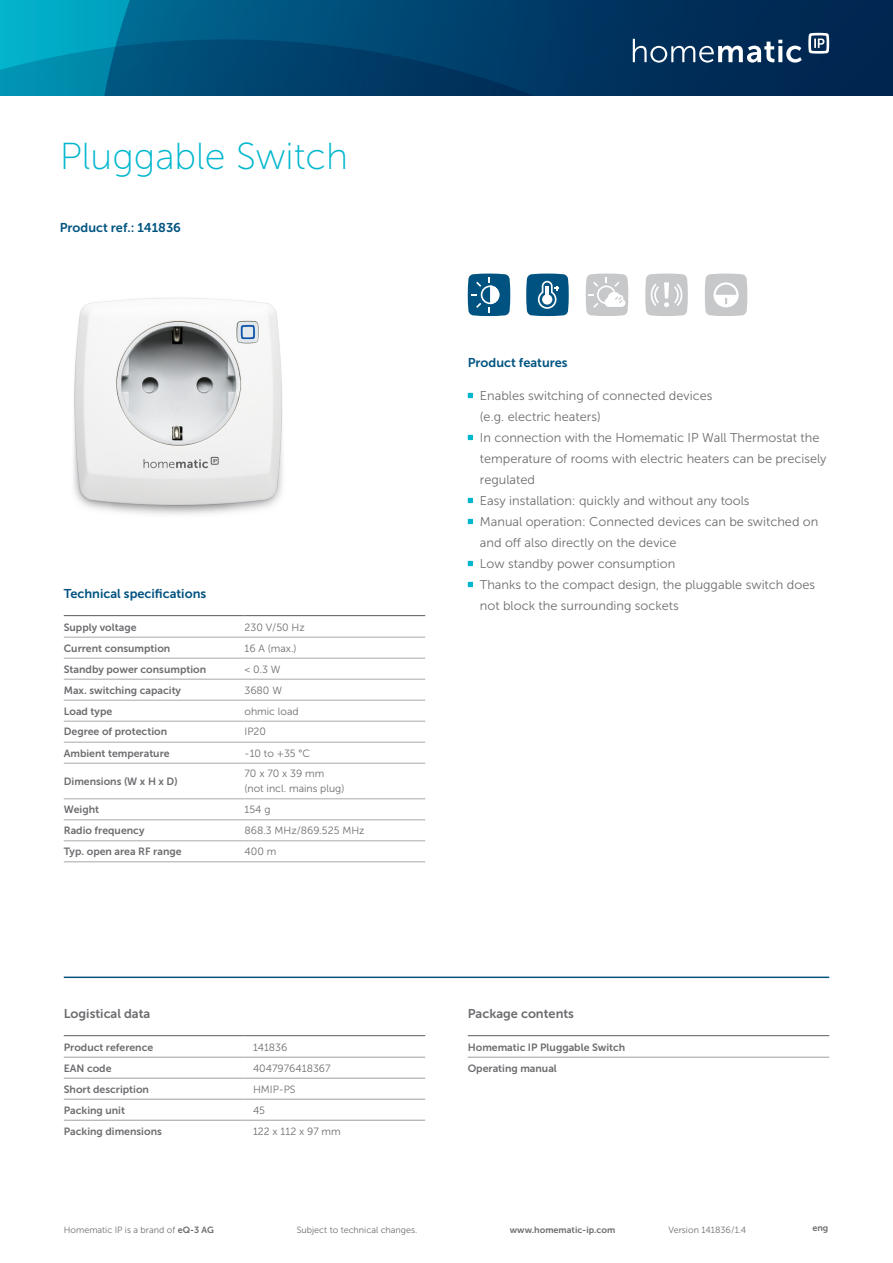
<style>
.page{position:relative;width:893px;height:1263px;background:#fff}
.page>*{position:absolute;margin:0;border:0;box-sizing:border-box;transform-origin:0 0}
.Headline{font:37.5px "Museo Sans 100";color:#00b7ce}
.Fließtext{font:12.75px/21px "Museo Sans 300";color:#6c6d70}
.Zwischenüberschrift{font:12.75px "Museo Sans 700";color:#005381}
.Subheadline{font:12.75px "Museo Sans 700";color:#6c6d70}
.Headline-2{font:12.75px "Museo Sans 700";color:#005381}
.Tabelle_bold_700{font:10.5px "Museo Sans 700";color:#6c6d70}
.Tabelle_regular_300{font:10.5px/15px "Museo Sans 300";color:#6c6d70}
.Fußnote{font:9px "Museo Sans 300";color:#6c6d70}
.Fußnote-2{font:9px "Museo Sans 700";color:#6c6d70}
.s1{font-family:"Museo Sans 700"}
</style>
<div class="page">
<hr style="left:64px;top:976px;width:765px;height:2px;background:#005381">
<svg style="left:468px;top:393px;width:5px;height:5px"></svg>
<svg style="left:468px;top:435px;width:5px;height:5px"></svg>
<svg style="left:468px;top:498px;width:5px;height:5px"></svg>
<svg style="left:468px;top:519px;width:5px;height:5px"></svg>
<svg style="left:468px;top:561px;width:5px;height:5px"></svg>
<svg style="left:468px;top:582px;width:5px;height:5px"></svg>
<hr style="left:64px;top:615px;width:180px;height:1px;background:#6c6d70">
<hr style="left:244px;top:615px;width:181px;height:1px;background:#6c6d70">
<hr style="left:64px;top:637px;width:180px;height:1px;background:#a8a9ad">
<hr style="left:244px;top:637px;width:181px;height:1px;background:#a8a9ad">
<hr style="left:64px;top:658px;width:180px;height:1px;background:#a8a9ad">
<hr style="left:244px;top:658px;width:181px;height:1px;background:#a8a9ad">
<hr style="left:64px;top:679px;width:180px;height:1px;background:#a8a9ad">
<hr style="left:244px;top:679px;width:181px;height:1px;background:#a8a9ad">
<hr style="left:64px;top:700px;width:180px;height:1px;background:#a8a9ad">
<hr style="left:244px;top:700px;width:181px;height:1px;background:#a8a9ad">
<hr style="left:64px;top:721px;width:180px;height:1px;background:#a8a9ad">
<hr style="left:244px;top:721px;width:181px;height:1px;background:#a8a9ad">
<hr style="left:64px;top:742px;width:180px;height:1px;background:#a8a9ad">
<hr style="left:244px;top:742px;width:181px;height:1px;background:#a8a9ad">
<hr style="left:64px;top:763px;width:180px;height:1px;background:#a8a9ad">
<hr style="left:244px;top:763px;width:181px;height:1px;background:#a8a9ad">
<hr style="left:64px;top:798px;width:180px;height:1px;background:#a8a9ad">
<hr style="left:244px;top:798px;width:181px;height:1px;background:#a8a9ad">
<hr style="left:64px;top:819px;width:180px;height:1px;background:#a8a9ad">
<hr style="left:244px;top:819px;width:181px;height:1px;background:#a8a9ad">
<hr style="left:64px;top:840px;width:180px;height:1px;background:#a8a9ad">
<hr style="left:244px;top:840px;width:181px;height:1px;background:#a8a9ad">
<hr style="left:64px;top:861px;width:180px;height:1px;background:#a8a9ad">
<hr style="left:244px;top:861px;width:181px;height:1px;background:#a8a9ad">
<hr style="left:468px;top:1057px;width:361px;height:1px;background:#a8a9ad">
<hr style="left:468px;top:1035px;width:361px;height:1px;background:#6c6d70">
<hr style="left:64px;top:1057px;width:180px;height:1px;background:#a8a9ad">
<hr style="left:244px;top:1057px;width:181px;height:1px;background:#a8a9ad">
<hr style="left:64px;top:1078px;width:180px;height:1px;background:#a8a9ad">
<hr style="left:244px;top:1078px;width:181px;height:1px;background:#a8a9ad">
<hr style="left:64px;top:1099px;width:180px;height:1px;background:#a8a9ad">
<hr style="left:244px;top:1099px;width:181px;height:1px;background:#a8a9ad">
<hr style="left:64px;top:1120px;width:180px;height:1px;background:#a8a9ad">
<hr style="left:244px;top:1120px;width:181px;height:1px;background:#a8a9ad">
<hr style="left:64px;top:1035px;width:180px;height:1px;background:#6c6d70">
<hr style="left:244px;top:1035px;width:181px;height:1px;background:#6c6d70">
<img style="left:73px;top:298px;width:210px;height:217px">
<svg style="left:586px;top:274px;width:42px;height:42px"></svg>
<svg style="left:705px;top:274px;width:42px;height:42px"></svg>
<svg style="left:526px;top:274px;width:43px;height:42px;background:#2f7298"></svg>
<svg style="left:645px;top:274px;width:43px;height:42px;background:#d0d1d3"></svg>
<svg style="left:468px;top:274px;width:42px;height:42px;background:#2a6f95"></svg>
<svg style="left:0;top:0;width:893px;height:95px;background:#004a73"></svg>
<svg style="left:633px;top:39px;width:169px;height:24px"></svg>
<svg style="left:808px;top:33px;width:21px;height:21px"></svg>
<p class="Headline" style="left:60px;top:136px;width:290px">Pluggable Switch</p>
<p class="Headline-2" style="left:60px;top:220px;width:123px">Product ref.: 141836</p>
<p class="Zwischenüberschrift" style="left:64px;top:587px;width:144px">Technical specifications</p>
<p class="Tabelle_bold_700" style="left:64px;top:621px;width:74px">Supply voltage</p>
<p class="Tabelle_regular_300" style="left:244px;top:619px;width:62px">230 V/50 Hz</p>
<p class="Tabelle_bold_700" style="left:64px;top:642px;width:108px">Current consumption</p>
<p class="Tabelle_regular_300" style="left:244px;top:640px;width:54px">16 A (max.)</p>
<p class="Tabelle_bold_700" style="left:64px;top:663px;width:144px">Standby power consumption</p>
<p class="Tabelle_regular_300" style="left:244px;top:661px;width:38px">&lt; 0.3 W</p>
<p class="Tabelle_bold_700" style="left:64px;top:684px;width:119px">Max. switching capacity</p>
<p class="Tabelle_regular_300" style="left:244px;top:682px;width:39px">3680 W</p>
<p class="Tabelle_bold_700" style="left:64px;top:705px;width:50px">Load type</p>
<p class="Tabelle_regular_300" style="left:244px;top:703px;width:56px">ohmic load</p>
<p class="Tabelle_bold_700" style="left:64px;top:726px;width:105px">Degree of protection</p>
<p class="Tabelle_regular_300" style="left:244px;top:724px;width:23px">IP20</p>
<p class="Tabelle_bold_700" style="left:64px;top:747px;width:107px">Ambient temperature</p>
<p class="Tabelle_regular_300" style="left:244px;top:745px;width:67px">-10 to +35 °C</p>
<p class="Tabelle_bold_700" style="left:64px;top:775px;width:115px">Dimensions (W x H x D)</p>
<p class="Tabelle_regular_300" style="left:244px;top:766px;width:101px">70 x 70 x 39 mm (not incl. mains plug)</p>
<p class="Tabelle_bold_700" style="left:64px;top:804px;width:37px">Weight</p>
<p class="Tabelle_regular_300" style="left:244px;top:802px;width:27px">154 g</p>
<p class="Tabelle_bold_700" style="left:64px;top:825px;width:82px">Radio frequency</p>
<p class="Tabelle_regular_300" style="left:244px;top:823px;width:122px">868.3 MHz/869.525 MHz</p>
<p class="Tabelle_bold_700" style="left:64px;top:846px;width:119px">Typ. open area RF range</p>
<p class="Tabelle_regular_300" style="left:244px;top:844px;width:33px">400 m</p>
<p class="Subheadline" style="left:64px;top:1007px;width:88px">Logistical data</p>
<p class="Tabelle_bold_700" style="left:64px;top:1041px;width:91px">Product reference</p>
<p class="Tabelle_regular_300" style="left:253px;top:1039px;width:36px">141836</p>
<p class="Tabelle_bold_700" style="left:64px;top:1062px;width:49px">EAN code</p>
<p class="Tabelle_regular_300" style="left:253px;top:1060px;width:79px">4047976418367</p>
<p class="Tabelle_bold_700" style="left:64px;top:1083px;width:87px">Short description</p>
<p class="Tabelle_regular_300" style="left:253px;top:1081px;width:44px">HMIP-PS</p>
<p class="Tabelle_bold_700" style="left:64px;top:1104px;width:63px">Packing unit</p>
<p class="Tabelle_regular_300" style="left:253px;top:1102px;width:14px">45</p>
<p class="Tabelle_bold_700" style="left:64px;top:1125px;width:100px">Packing dimensions</p>
<p class="Tabelle_regular_300" style="left:253px;top:1123px;width:89px">122 x 112 x 97 mm</p>
<p class="Zwischenüberschrift" style="left:468px;top:356px;width:101px">Product features</p>
<p class="Fließtext" style="left:480px;top:385px;width:234px">Enables switching of connected devices (e.g. electric heaters)</p>
<p class="Fließtext" style="left:480px;top:427px;width:348px">In connection with the Homematic IP Wall Thermostat the temperature of rooms with electric heaters can be precisely regulated</p>
<p class="Fließtext" style="left:480px;top:490px;width:271px">Easy installation: quickly and without any tools</p>
<p class="Fließtext" style="left:480px;top:511px;width:340px">Manual operation: Connected devices can be switched on and off also directly on the device</p>
<p class="Fließtext" style="left:480px;top:553px;width:197px">Low standby power consumption</p>
<p class="Fließtext" style="left:480px;top:574px;width:337px">Thanks to the compact design, the pluggable switch does not block the surrounding sockets</p>
<p class="Subheadline" style="left:468px;top:1007px;width:108px">Package contents</p>
<p class="Tabelle_bold_700" style="left:468px;top:1041px;width:159px">Homematic IP Pluggable Switch</p>
<p class="Tabelle_bold_700" style="left:468px;top:1062px;width:91px">Operating manual</p>
<p class="Fußnote" style="left:64px;top:1225px;width:152px">Homematic IP is a brand of <span class="s1">eQ-3 AG</span></p>
<p class="Fußnote" style="left:297px;top:1225px;width:122px">Subject to technical changes.</p>
<p class="Fußnote-2" style="left:510px;top:1225px;width:107px">www.homematic-ip.com</p>
<p class="Fußnote" style="left:668px;top:1225px;width:79px">Version 141836 / 1.4</p>
<p class="Fußnote-2" style="left:812px;top:1223px;width:17px">eng</p>
</div>
